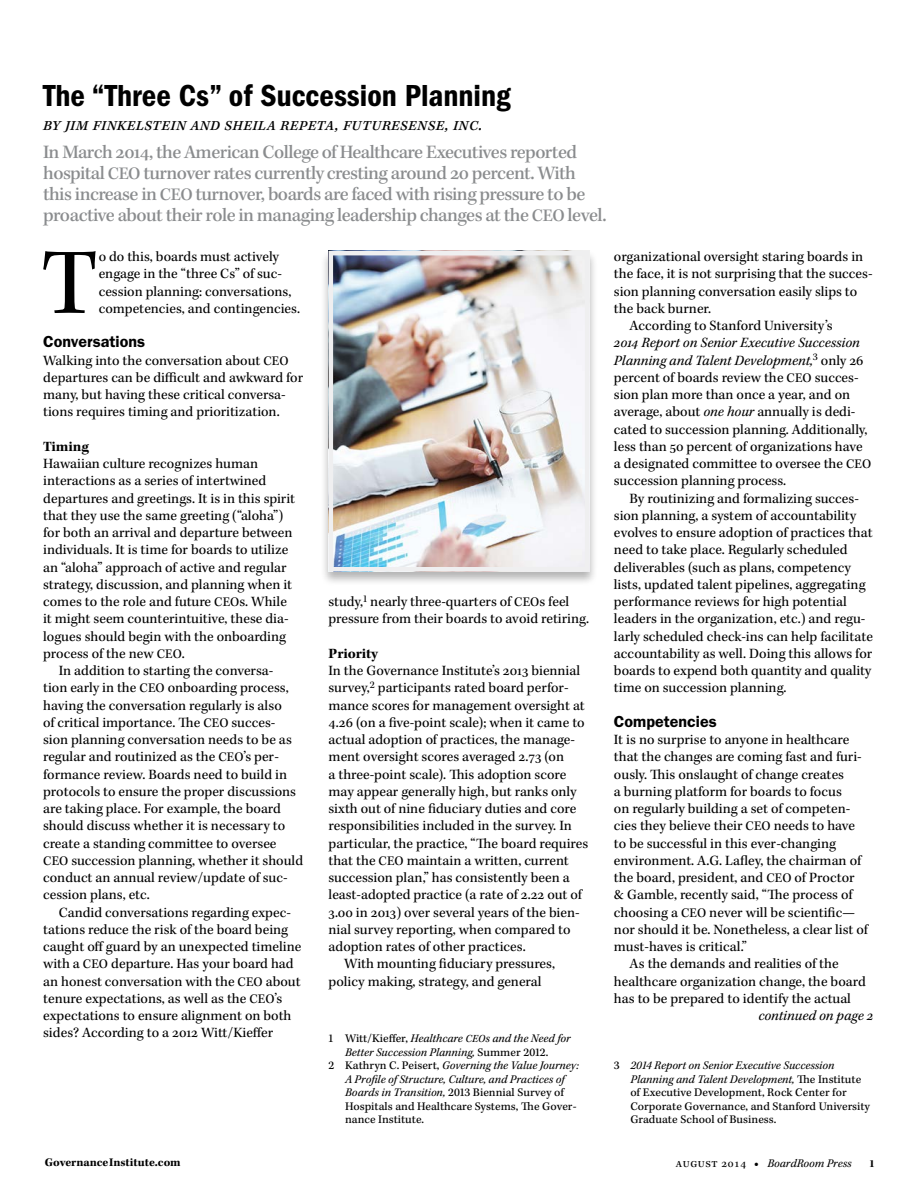
<style>
.page{position:relative;width:918px;height:1188px;background:#fff}
.page>*{position:absolute;margin:0;border:0;box-sizing:border-box;transform-origin:0 0}
.firstParagraph{font:96.15px "Kepler Std";color:#000}
.t1{font:31.5px "ITC Franklin Gothic Std Dm Cd";color:#000}
.Subhead{font:500 19.5px/21px "Kepler Std";letter-spacing:-.03em;color:#8a8c8e}
.Byline{font:italic 18px "Kepler Std";letter-spacing:.015em;color:#000}
.t2{font:600 16.05px "ITC Franklin Gothic Std";color:#000}
.body{font:14.55px/17.2px "Kepler Std";color:#000}
.body-no-indent{font:14.55px/17.2px "Kepler Std";color:#000}
.firstParagraph-2{font:14.55px/17.2px "Kepler Std";color:#000}
.continued{font:italic 14.55px "Kepler Std";letter-spacing:-.005em;color:#000}
.t3{font:700 14.55px "Kepler Std";letter-spacing:-.005em;color:#000}
.Footnote{font:12px/13.5px "Kepler Std Capt";color:#000}
.Footnote-2{font:italic 12px/13.5px "Kepler Std";color:#000;text-align:center}
.body-2{font:700 12px "Kepler Std";color:#000}
.body-3{font:700 10.95px "Kepler Std";color:#000}
.s1{font-size:18.15px}
.s2{font-size:13.5px}
.s3{font-style:italic}
.s4{font-family:"Kepler Std Capt";font-style:normal}
.s5{font-size:11.1px}
.s6{font-family:"Kepler Std";font-style:italic}
.s7{font-style:normal}
.s8{font-weight:900;font-style:normal}
</style>
<div class="page">
<div style="left:320px;top:249px;width:278px;height:337px;background:#000;opacity:.3"></div>
<img style="left:334px;top:256px;width:250px;height:311px">
<div style="left:329px;top:251px;width:260px;height:321px;border:4px solid #efeff0"></div>
<h1 class="t1" style="left:43px;top:77px;width:469px">The “Three Cs” of Succession Planning</h1>
<p class="Byline" style="left:43px;top:114px;width:441px">By Jim Finkelstein and Sheila Repeta, FutureSense, Inc.</p>
<p class="Subhead" style="left:43px;top:142px;width:565px">In March 2014, the American College of Healthcare Executives reported hospital <span class="s1">CEO</span> turnover rates currently cresting around 20 percent. With this increase in <span class="s1">CEO</span> turnover, boards are faced with rising pressure to be proactive about their role in managing leadership changes at the <span class="s1">CEO</span> level.</p>
<p class="firstParagraph" style="left:41px;top:229px;width:59px">T</p>
<p class="firstParagraph-2" style="left:99px;top:248px;width:203px">o do this, boards must actively engage in the “three Cs” of suc&shy;cession planning: conversations, competencies, and contingencies.</p>
<h2 class="t2" style="left:43px;top:332px;width:103px">Conversations</h2>
<p class="body-no-indent" style="left:43px;top:352px;width:262px">Walking into the conversation about <span class="s2">CEO </span>departures can be difficult and awkward for many, but having these critical conversa&shy;tions requires timing and prioritization.</p>
<h3 class="t3" style="left:43px;top:438px;width:47px">Timing</h3>
<p class="body-no-indent" style="left:43px;top:455px;width:253px">Hawaiian culture recognizes human interactions as a series of intertwined departures and greetings. It is in this spirit that they use the same greeting (“aloha”) for both an arrival and departure between individuals. It is time for boards to utilize an “aloha” approach of active and regular strategy, discussion, and planning when it comes to the role and future <span class="s2">CEO</span>s. While it might seem counterintuitive, these dia&shy;logues should begin with the onboarding process of the new <span class="s2">CEO</span>.</p>
<p class="body" style="left:43px;top:662px;width:262px;text-indent:16px">In addition to starting the conversa-<br>tion early in the <span class="s2">CEO</span> onboarding process, having the conversation regularly is also<br>of critical importance. The <span class="s2">CEO</span> succes&shy;sion planning conversation needs to be as regular and routinized as the <span class="s2">CEO</span>’s per&shy;formance review. Boards need to build in protocols to ensure the proper discussions are taking place. For example, the board should discuss whether it is necessary to create a standing committee to oversee <span class="s2">CEO</span> succession planning, whether it should conduct an annual review/update of suc&shy;cession plans, etc.</p>
<p class="body" style="left:43px;top:904px;width:260px;text-indent:16px">Candid conversations regarding expec&shy;tations reduce the risk of the board being caught off guard by an unexpected timeline with a <span class="s2">CEO</span> departure. Has your board had an honest conversation with the <span class="s2">CEO</span> about tenure expectations, as well as the <span class="s2">CEO</span>’s expectations to ensure alignment on both sides? According to a 2012 Witt/Kieffer</p>
<p class="body-no-indent" style="left:614px;top:248px;width:260px">organizational oversight staring boards in the face, it is not surprising that the succes&shy;sion planning conversation easily slips to the back burner.</p>
<p class="body" style="left:614px;top:317px;width:259px;text-indent:16px">According to Stanford University’s<br><span class="s3">2014 Report on Senior Executive Succession Planning and Talent Development,</span><sup>3</sup> only 26 percent of boards review the <span class="s2">CEO</span> succes&shy;sion plan more than once a year, and on average, about <span class="s3">one hour</span> annually is dedi&shy;cated to succession planning. Additionally, less than 50 percent of organizations have a designated committee to oversee the <span class="s2">CEO </span>succession planning process.</p>
<p class="body" style="left:614px;top:490px;width:261px;text-indent:16px">By routinizing and formalizing succes&shy;sion planning, a system of accountability evolves to ensure adoption of practices that need to take place. Regularly scheduled deliverables (such as plans, competency lists, updated talent pipelines, aggregating performance reviews for high potential leaders in the organization, etc.) and regu&shy;larly scheduled check-ins can help facilitate accountability as well. Doing this allows for boards to expend both quantity and quality time on succession planning.</p>
<h2 class="t2" style="left:614px;top:712px;width:104px">Competencies</h2>
<p class="body-no-indent" style="left:614px;top:731px;width:255px">It is no surprise to anyone in healthcare that the changes are coming fast and furi&shy;ously. This onslaught of change creates<br>a burning platform for boards to focus<br>on regularly building a set of competen&shy;cies they believe their <span class="s2">CEO</span> needs to have to be successful in this ever-changing environment. A.G. Lafley, the chairman of the board, president, and <span class="s2">CEO</span> of Proctor &amp; Gamble, recently said, “The process of choosing a <span class="s2">CEO</span> never will be scientific— nor should it be. Nonetheless, a clear list of must-haves is critical.”</p>
<p class="body" style="left:614px;top:956px;width:253px;text-indent:16px">As the demands and realities of the healthcare organization change, the board has to be prepared to identify the actual</p>
<p class="body" style="left:329px;top:593px;width:262px">study,<sup>1</sup> nearly three-quarters of <span class="s2">CEO</span>s feel pressure from their boards to avoid retiring.</p>
<h3 class="t3" style="left:329px;top:645px;width:51px">Priority</h3>
<p class="body-no-indent" style="left:329px;top:662px;width:261px">In the Governance Institute’s 2013 biennial survey,<sup>2</sup> participants rated board perfor&shy;mance scores for management oversight at 4.26 (on a five-point scale); when it came to actual adoption of practices, the manage&shy;ment oversight scores averaged 2.73 (on<br>a three-point scale). This adoption score may appear generally high, but ranks only sixth out of nine fiduciary duties and core responsibilities included in the survey. In particular, the practice, “The board requires that the <span class="s2">CEO</span> maintain a written, current succession plan,” has consistently been a least-adopted practice (a rate of 2.22 out of 3.00 in 2013) over several years of the bien&shy;nial survey reporting, when compared to adoption rates of other practices.</p>
<p class="body" style="left:329px;top:956px;width:228px;text-indent:16px">With mounting fiduciary pressures, policy making, strategy, and general</p>
<p class="continued" style="left:758px;top:1007px;width:117px">continued on page 2</p>
<p class="Footnote-2" style="left:329px;top:1032px;width:244px"><span class="s4">1 Witt/Kieffer,</span> Healthcare <span class="s5">CEO</span>s and the Need for<br>Better Succession Planning, <span class="s4">Summer 2012.</span></p>
<p class="Footnote" style="left:345px;top:1060px;width:235px;text-indent:-17px">2 Kathryn C. Peisert, <span class="s6">Governing the Value Journey:<br>A Profile of Structure, Culture, and Practices of Boards in Transition,</span> 2013 Biennial Survey of Hospitals and Healthcare Systems, The Gover&shy;nance Institute.</p>
<p class="Footnote" style="left:630px;top:1060px;width:241px;text-indent:-17px">3 <span class="s6">2014 Report on Senior Executive Succession Planning and Talent Development,</span> The Institute of Executive Development, Rock Center for Corporate Governance, and Stanford University Graduate School of Business.</p>
<p class="body-2" style="left:45px;top:1156px;width:138px">GovernanceInstitute.com</p>
<p class="Footnote-2" style="left:676px;top:1157px;width:177px"><span class="s7">august 2014</span> <span class="s8">•</span> BoardRoom Press</p>
<p class="body-3" style="left:869px;top:1157px;width:7px">1</p>
</div>
